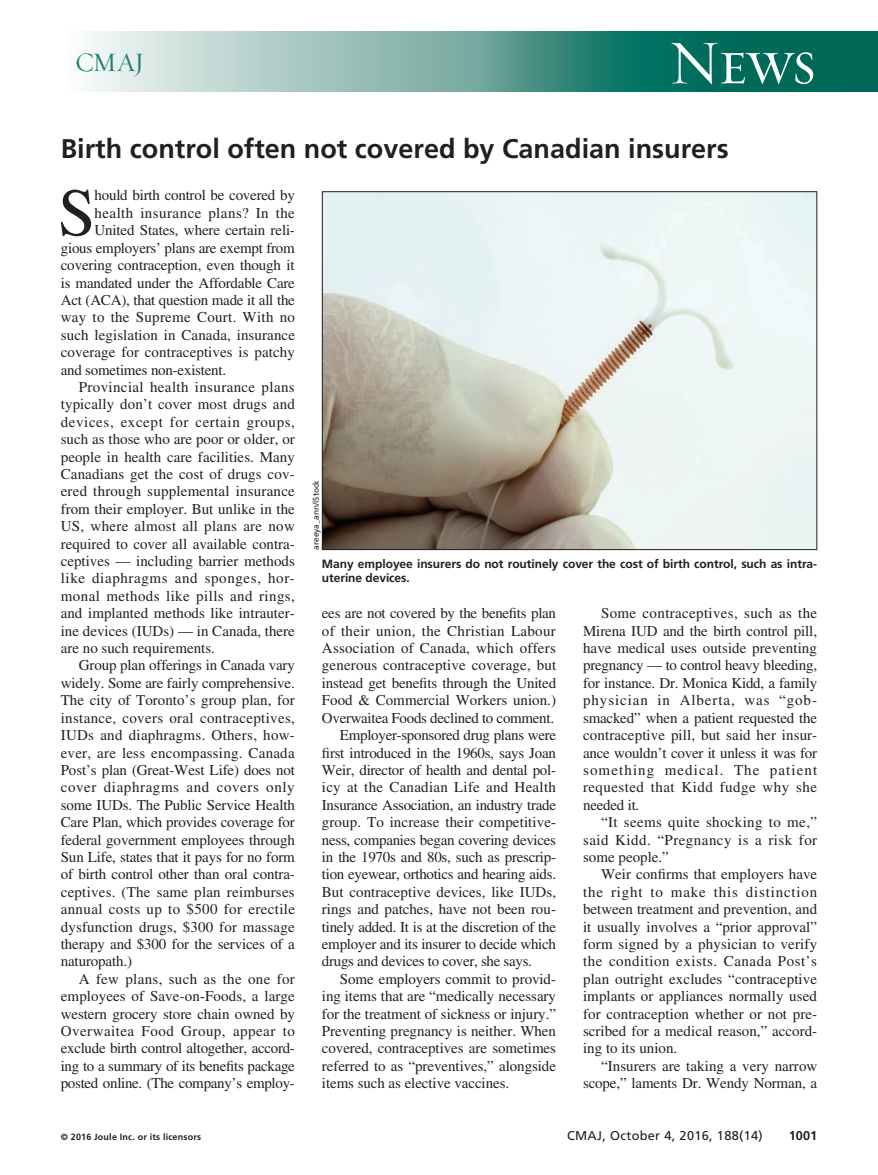
<style>
.page{position:relative;width:878px;height:1175px;background:#fff}
.page>*{position:absolute;margin:0;border:0;box-sizing:border-box;transform-origin:0 0}
.DC{font:67.5px "Times LT Std";color:#231f20}
.t1{font:63px "Requiem Display HTF Small Caps";color:#fff}
.Article_title{font:700 27px "Frutiger LT Std";color:#231f20}
.t2{font:27px "Requiem Display HTF Roman";color:#1d7e6f}
.DC-2{font:15px/17.4px "Times LT Std";letter-spacing:-.005em;color:#231f20;text-align:justify}
.DC-3{font:15px "Times LT Std";letter-spacing:.02em;color:#231f20}
.DC-4{font:15px "Times LT Std";letter-spacing:.03em;color:#231f20}
.t3{font:12.75px "Frutiger LT Std";letter-spacing:.025em;color:#231f20}
.t4{font:700 12.75px "Frutiger LT Std";color:#231f20}
.Fig_caption{font:700 12px/14.2px "Frutiger LT Std";letter-spacing:-.005em;color:#231f20}
.t5{font:700 9px "Frutiger LT Std";letter-spacing:.02em;color:#231f20}
.PC{font:8.25px "Frutiger LT Std";color:#231f20}
</style>
<div class="page">
<svg style="left:87px;top:32px;width:791px;height:60px;background:#62a197"></svg>
<img style="left:324px;top:193px;width:491px;height:355px">
<h3 class="t2" style="left:75px;top:46px;width:71px">CMAJ</h3>
<p class="t1" style="left:668px;top:26px;width:150px">News</p>
<p class="Article_title" style="left:61px;top:133px;width:669px">Birth control often not covered by Canadian insurers</p>
<p class="DC" style="left:58px;top:175px;width:39px">S</p>
<p class="DC-2" style="left:94px;top:187px;width:202px">hould birth control be covered by</p>
<p class="DC-4" style="left:94px;top:204px;width:202px">health insurance plans? In the</p>
<p class="DC-2" style="left:94px;top:221px;width:202px">United States, where certain reli-</p>
<p class="DC-2" style="left:61px;top:239px;width:236px">gious employers’ plans are exempt from</p>
<p class="DC-2" style="left:61px;top:256px;width:235px">covering contraception, even though it</p>
<p class="DC-2" style="left:61px;top:274px;width:235px">is mandated under the Affordable Care</p>
<p class="DC-2" style="left:61px;top:291px;width:236px">Act (ACA), that question made it all the</p>
<p class="DC-3" style="left:61px;top:309px;width:236px">way to the Supreme Court. With no</p>
<p class="DC-2" style="left:61px;top:326px;width:236px">such legislation in Canada, insurance</p>
<p class="DC-2" style="left:61px;top:343px;width:235px">coverage for contraceptives is patchy</p>
<p class="DC-2" style="left:61px;top:361px;width:167px">and sometimes non-existent.</p>
<p class="DC-2" style="left:61px;top:378px;width:236px;text-indent:18px">Provincial health insurance plans typically don’t cover most drugs and devices, except for certain groups, such as those who are poor or older, or people in health care facilities. Many Canadians get the cost of drugs cov&shy;ered through supplemental insurance from their employer. But unlike in the US, where almost all plans are now required to cover all available contra&shy;ceptives — including barrier methods like diaphragms and sponges, hor&shy;monal methods like pills and rings, and implanted methods like intrauter&shy;ine devices (IUDs) — in Canada, there are no such requirements.</p>
<p class="DC-2" style="left:61px;top:656px;width:236px;text-indent:18px">Group plan offerings in Canada vary widely. Some are fairly comprehensive.<br>The city of Toronto’s group plan, for instance, covers oral contraceptives, IUDs and diaphragms. Others, how&shy;ever, are less encompassing. Canada Post’s plan (Great-West Life) does not cover diaphragms and covers only some IUDs. The Public Service Health Care Plan, which provides coverage for federal government employees through Sun Life, states that it pays for no form of birth control other than oral contra&shy;ceptives. (The same plan reimburses annual costs up to $500 for erectile dysfunction drugs, $300 for massage therapy and $300 for the services of a naturopath.)</p>
<p class="DC-2" style="left:61px;top:970px;width:236px;text-indent:18px">A few plans, such as the one for employees of Save-on-Foods, a large western grocery store chain owned by Overwaitea Food Group, appear to exclude birth control altogether, accord&shy;ing to a summary of its benefits package posted online. (The company’s employ-</p>
<p class="PC" style="left:311px;top:549px;width:71px;rotate:-90deg">areeya_ann/iStock</p>
<p class="Fig_caption" style="left:322px;top:557px;width:496px">Many employee insurers do not routinely cover the cost of birth control, such as intra&shy;uterine devices.</p>
<p class="DC-2" style="left:322px;top:604px;width:236px">ees are not covered by the benefits plan of their union, the Christian Labour Association of Canada, which offers generous contraceptive coverage, but instead get benefits through the United Food &amp; Commercial Workers union.)<br>Overwaitea Foods declined to comment.</p>
<p class="DC-2" style="left:322px;top:726px;width:236px;text-indent:18px">Employer-sponsored drug plans were first introduced in the 1960s, says Joan Weir, director of health and dental pol&shy;icy at the Canadian Life and Health Insurance Association, an industry trade group. To increase their competitive&shy;ness, companies began covering devices in the 1970s and 80s, such as prescrip&shy;tion eyewear, orthotics and hearing aids.<br>But contraceptive devices, like IUDs, rings and patches, have not been rou&shy;tinely added. It is at the discretion of the employer and its insurer to decide which drugs and devices to cover, she says.</p>
<p class="DC-2" style="left:322px;top:970px;width:236px;text-indent:18px">Some employers commit to provid&shy;ing items that are “medically necessary for the treatment of sickness or injury.” Preventing pregnancy is neither. When covered, contraceptives are sometimes referred to as “preventives,” alongside items such as elective vaccines.</p>
<p class="DC-2" style="left:583px;top:604px;width:236px;text-indent:18px">Some contraceptives, such as the Mirena IUD and the birth control pill, have medical uses outside preventing pregnancy — to control heavy bleeding, for instance. Dr. Monica Kidd, a family physician in Alberta, was “gob&shy;smacked” when a patient requested the contraceptive pill, but said her insur&shy;ance wouldn’t cover it unless it was for something medical. The patient requested that Kidd fudge why she needed it.</p>
<p class="DC-2" style="left:583px;top:813px;width:236px;text-indent:18px">“It seems quite shocking to me,” said Kidd. “Pregnancy is a risk for some people.”</p>
<p class="DC-2" style="left:583px;top:865px;width:236px;text-indent:18px">Weir confirms that employers have the right to make this distinction between treatment and prevention, and it usually involves a “prior approval” form signed by a physician to verify the condition exists. Canada Post’s plan outright excludes “contraceptive implants or appliances normally used for contraception whether or not pre&shy;scribed for a medical reason,” accord&shy;ing to its union.</p>
<p class="DC-2" style="left:583px;top:1057px;width:236px;text-align:right">“Insurers are taking a very narrow scope,” laments Dr. Wendy Norman, a</p>
<p class="t5" style="left:61px;top:1131px;width:142px">© 2016 Joule Inc. or its licensors</p>
<p class="t3" style="left:567px;top:1127px;width:197px">CMAJ, October 4, 2016, 188(14)</p>
<p class="t4" style="left:788px;top:1127px;width:30px">1001</p>
</div>
